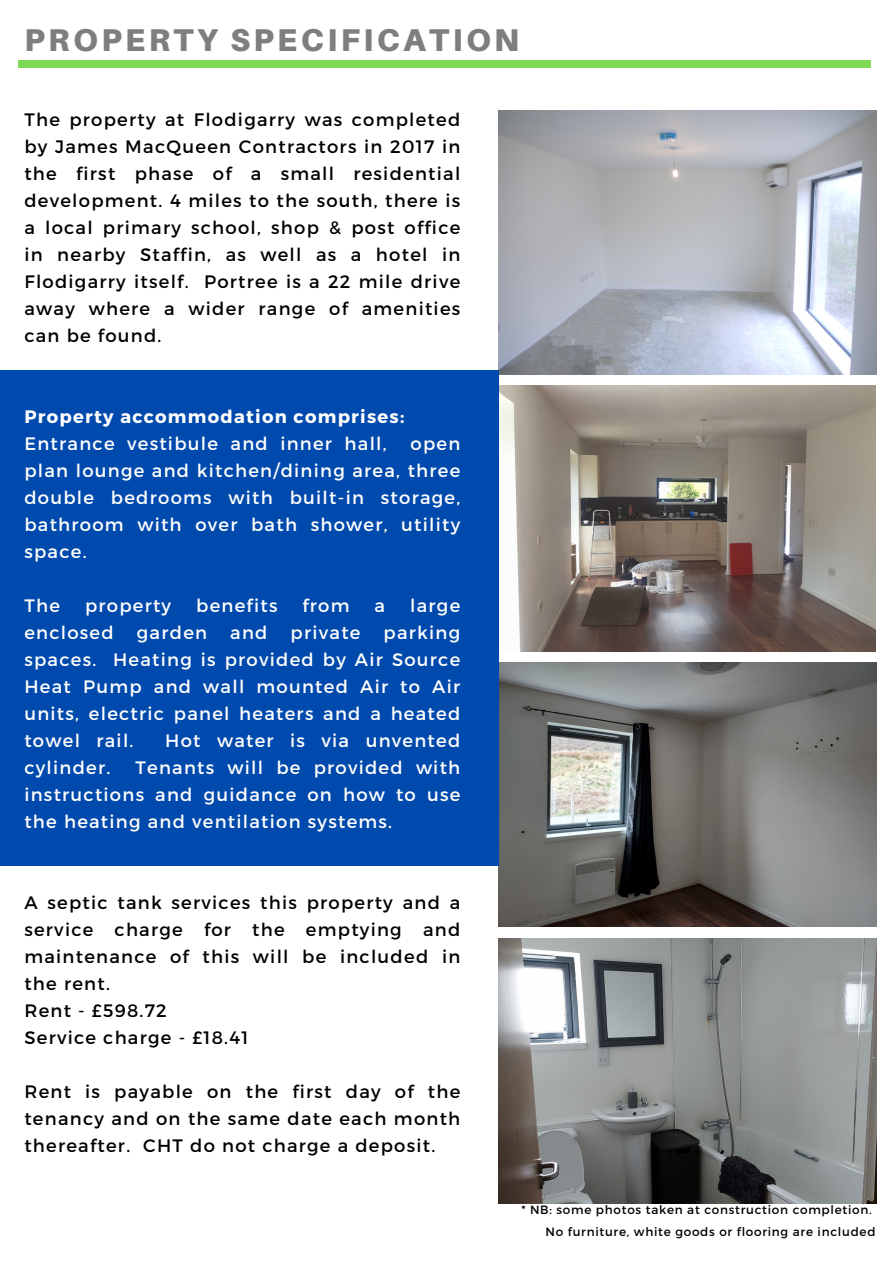
<style>
.page{position:relative;width:893px;height:1264px;background:#fff}
.page>*{position:absolute;margin:0;border:0;box-sizing:border-box;transform-origin:0 0}
.t1{font:900 31.5px "Aileron";letter-spacing:.11em;color:#7e7d80}
.t2{font:18px/27px "Montserrat";letter-spacing:.07em;color:#000;text-align:justify}
.t3{font:18px/27px "Montserrat";letter-spacing:.07em;color:#fff;text-align:justify}
.t4{font:700 18px "Montserrat";letter-spacing:.07em;color:#fff}
.t5{font:12px "Montserrat";letter-spacing:.06em;color:#000}
</style>
<div class="page">
<img style="left:498px;top:110px;width:378px;height:264px">
<img style="left:498px;top:662px;width:378px;height:264px">
<img style="left:498px;top:938px;width:378px;height:265px">
<img style="left:498px;top:386px;width:377px;height:265px">
<div style="left:0;top:370px;width:498px;height:496px;background:#004aad"></div>
<div style="left:18px;top:60px;width:852px;height:7px;background:#7ed957"></div>
<p class="t1" style="left:24px;top:20px;width:496px">PROPERTY SPECIFICATION</p>
<p class="t2" style="left:24px;top:106px;width:437px">The property at Flodigarry was completed by James MacQueen Contractors in 2017 in the first phase of a small residential development. 4 miles to the south, there is a local primary school, shop &amp; post office in nearby Staffin, as well as a hotel in Flodigarry itself. Portree is a 22 mile drive away where a wider range of amenities can be found.</p>
<p class="t4" style="left:24px;top:405px;width:381px">Property accommodation comprises:</p>
<p class="t3" style="left:24px;top:429px;width:364px">Entrance vestibule and inner hall,</p>
<p class="t3" style="left:24px;top:429px;width:437px;text-indent:386px">open plan lounge and kitchen/dining area, three double bedrooms with built-in storage, bathroom with over bath shower, utility space.</p>
<p class="t3" style="left:24px;top:591px;width:37px">The</p>
<p class="t3" style="left:85px;top:591px;width:88px">property</p>
<p class="t3" style="left:196px;top:591px;width:83px">benefits</p>
<p class="t3" style="left:302px;top:591px;width:49px">from</p>
<p class="t3" style="left:374px;top:591px;width:12px">a</p>
<p class="t3" style="left:410px;top:591px;width:52px">large</p>
<p class="t3" style="left:24px;top:618px;width:91px">enclosed</p>
<p class="t3" style="left:137px;top:618px;width:72px">garden</p>
<p class="t3" style="left:230px;top:618px;width:39px">and</p>
<p class="t3" style="left:290px;top:618px;width:71px">private</p>
<p class="t3" style="left:24px;top:618px;width:437px;text-indent:359px">parking spaces. Heating is provided by Air Source Heat Pump and wall mounted Air to Air units, electric panel heaters and a heated towel rail.</p>
<p class="t3" style="left:165px;top:726px;width:296px">Hot water is via unvented</p>
<p class="t3" style="left:24px;top:753px;width:437px;text-indent:111px">Tenants will be provided with instructions and guidance on how to use the heating and ventilation systems.</p>
<p class="t3" style="left:24px;top:753px;width:87px">cylinder.</p>
<p class="t2" style="left:24px;top:888px;width:437px">A septic tank services this property and a service charge for the emptying and maintenance of this will be included in the rent.</p>
<p class="t2" style="left:24px;top:996px;width:144px">Rent - £598.72</p>
<p class="t2" style="left:24px;top:1023px;width:225px">Service charge - £18.41</p>
<p class="t2" style="left:24px;top:1077px;width:437px">Rent is payable on the first day of the tenancy and on the same date each month thereafter. CHT do not charge a deposit.</p>
<p class="t5" style="left:521px;top:1201px;width:352px">* NB: some photos taken at construction completion.</p>
<p class="t5" style="left:545px;top:1223px;width:331px">No furniture, white goods or flooring are included</p>
</div>
